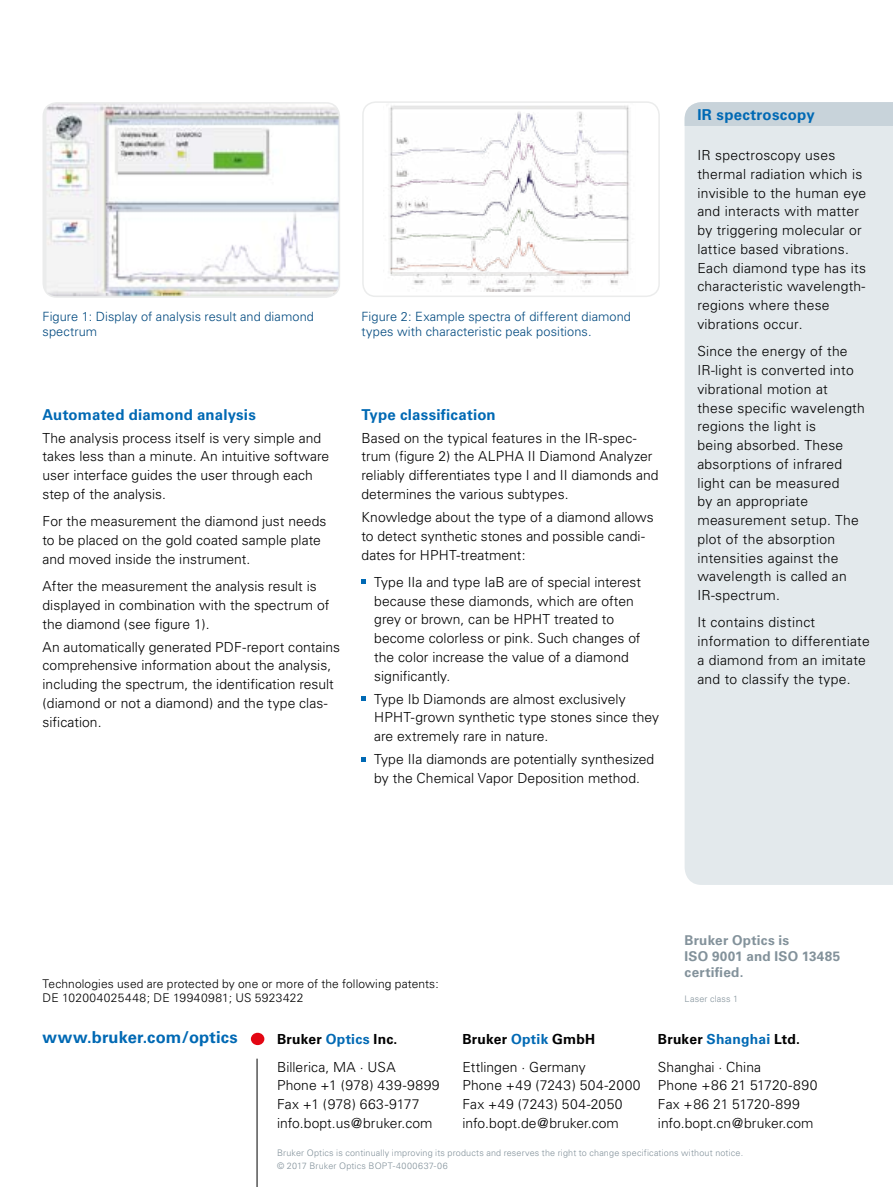
<style>
.page{position:relative;width:893px;height:1187px;background:#fff}
.page>*{position:absolute;margin:0;border:0;box-sizing:border-box;transform-origin:0 0}
.t1{font:700 16.5px "Univers";letter-spacing:.01em;color:#0069b4}
.application_body{font:700 15px "Univers";letter-spacing:.01em;color:#0069b4}
.brochure_subheadline{font:700 15px "Univers";letter-spacing:.02em;color:#0069b4}
.application_body-2{font:300 13.8px/18.8px "Univers";letter-spacing:.005em;color:#000}
.t2{font:700 13.5px/16.2px "Univers";letter-spacing:.02em;color:#83929b}
.brochure_subheadline-2{font:300 12.75px/15.3px "Univers";letter-spacing:.005em;color:#00497f}
.t3{font:300 12px/14.4px "Univers";letter-spacing:.01em;color:#000}
.t4{font:300 9px/13.5px "Univers";letter-spacing:.02em;color:#83929b}
.s1{font-weight:700}
.s2{font-weight:700;color:#0069b4}
</style>
<div class="page">
<div style="left:685px;top:125px;width:208px;height:759px;background:#e3e9ec"></div>
<div style="left:685px;top:102px;width:208px;height:23px;background:#c8d3da"></div>
<img style="left:46px;top:105px;width:291px;height:190px">
<div style="left:43px;top:102px;width:297px;height:196px;border:2px solid #ebecec;border-radius:13px"></div>
<img style="left:389px;top:105px;width:242px;height:186px">
<div style="left:362px;top:101px;width:298px;height:196px;border:2px solid #ebecec;border-radius:13px"></div>
<hr style="left:257px;top:1058px;width:1px;height:128px;background:#000">
<div style="left:251px;top:1032px;width:13px;height:12px;background:#e30613;border-radius:50%"></div>
<svg style="left:361px;top:579px;width:5px;height:4px"></svg>
<svg style="left:361px;top:696px;width:5px;height:4px"></svg>
<svg style="left:361px;top:757px;width:5px;height:4px"></svg>
<p class="brochure_subheadline-2" style="left:43px;top:308px;width:273px">Figure 1: Display of analysis result and diamond spectrum</p>
<p class="brochure_subheadline-2" style="left:361px;top:308px;width:271px">Figure 2: Example spectra of different diamond types with characteristic peak positions.</p>
<p class="application_body" style="left:43px;top:405px;width:215px">Automated diamond analysis</p>
<p class="application_body-2" style="left:43px;top:428px;width:288px">The analysis process itself is very simple and takes less than a minute. An intuitive software user interface guides the user through each step of the analysis.</p>
<p class="application_body-2" style="left:43px;top:512px;width:285px">For the measurement the diamond just needs to be placed on the gold coated sample plate and moved inside the instrument.</p>
<p class="application_body-2" style="left:43px;top:576px;width:288px">After the measurement the analysis result is displayed in combination with the spectrum of the diamond (see figure 1).</p>
<p class="application_body-2" style="left:43px;top:637px;width:299px">An automatically generated PDF-report contains comprehensive information about the analysis, including the spectrum, the identification result (diamond or not a diamond) and the type clas&shy;sification.</p>
<p class="application_body" style="left:361px;top:405px;width:136px">Type classification</p>
<p class="application_body-2" style="left:361px;top:428px;width:299px">Based on the typical features in the IR-spec&shy;trum (figure 2) the ALPHA II Diamond Analyzer reliably differentiates type I and II diamonds and determines the various subtypes.</p>
<p class="application_body-2" style="left:361px;top:507px;width:294px">Knowledge about the type of a diamond allows to detect synthetic stones and possible candi&shy;dates for HPHT-treatment:</p>
<p class="application_body-2" style="left:374px;top:572px;width:268px">Type IIa and type IaB are of special interest because these diamonds, which are often grey or brown, can be HPHT treated to become colorless or pink. Such changes of the color increase the value of a diamond significantly.</p>
<p class="application_body-2" style="left:374px;top:689px;width:286px">Type Ib Diamonds are almost exclusively<br>HPHT-grown synthetic type stones since they are extremely rare in nature.</p>
<p class="application_body-2" style="left:374px;top:749px;width:282px">Type IIa diamonds are potentially synthesized by the Chemical Vapor Deposition method.</p>
<p class="brochure_subheadline" style="left:697px;top:106px;width:119px">IR spectroscopy</p>
<p class="application_body-2" style="left:697px;top:146px;width:170px">IR spectroscopy uses thermal radiation which is invisible to the human eye and interacts with matter by triggering molecular or lattice based vibrations.<br>Each diamond type has its characteristic wavelength&shy;regions where these vibrations occur.</p>
<p class="application_body-2" style="left:697px;top:342px;width:169px">Since the energy of the<br>IR-light is converted into vibrational motion at these specific wavelength regions the light is<br>being absorbed. These absorptions of infrared light can be measured<br>by an appropriate measurement setup. The plot of the absorption intensities against the wavelength is called an<br>IR-spectrum.</p>
<p class="application_body-2" style="left:697px;top:613px;width:174px">It contains distinct information to differentiate a diamond from an imitate and to classify the type.</p>
<p class="t3" style="left:43px;top:975px;width:398px">Technologies used are protected by one or more of the following patents:<br>DE 102004025448; DE 19940981; US 5923422</p>
<p class="t2" style="left:685px;top:931px;width:157px">Bruker Optics is<br>ISO 9001 and ISO 13485 certified.</p>
<p class="t4" style="left:685px;top:991px;width:55px">Laser class 1</p>
<p class="t1" style="left:43px;top:1027px;width:197px">www.bruker.com/optics</p>
<p class="application_body-2" style="left:277px;top:1025px;width:122px;line-height:27.3px"><span class="s1">Bruker</span> <span class="s2">Optics</span> <span class="s1">Inc.<br></span>Billerica, MA · USA</p>
<p class="application_body-2" style="left:277px;top:1075px;width:164px">Phone +1 (978) 439-9899<br>Fax +1 (978) 663-9177 info.bopt.us@bruker.com</p>
<p class="application_body-2" style="left:462px;top:1025px;width:134px;line-height:27.3px"><span class="s1">Bruker</span> <span class="s2">Optik</span> <span class="s1">GmbH<br></span>Ettlingen · Germany</p>
<p class="application_body-2" style="left:462px;top:1075px;width:180px">Phone +49 (7243) 504-2000<br>Fax +49 (7243) 504-2050 info.bopt.de@bruker.com</p>
<p class="application_body-2" style="left:658px;top:1025px;width:143px;line-height:27.3px"><span class="s1">Bruker</span> <span class="s2">Shanghai</span> <span class="s1">Ltd.<br></span>Shanghai · China</p>
<p class="application_body-2" style="left:658px;top:1075px;width:161px">Phone +86 21 51720-890<br>Fax +86 21 51720-899 info.bopt.cn@bruker.com</p>
<p class="t4" style="left:277px;top:1145px;width:468px">Bruker Optics is continually improving its products and reserves the right to change specifications without notice. © 2017 Bruker Optics BOPT-4000637-06</p>
</div>
